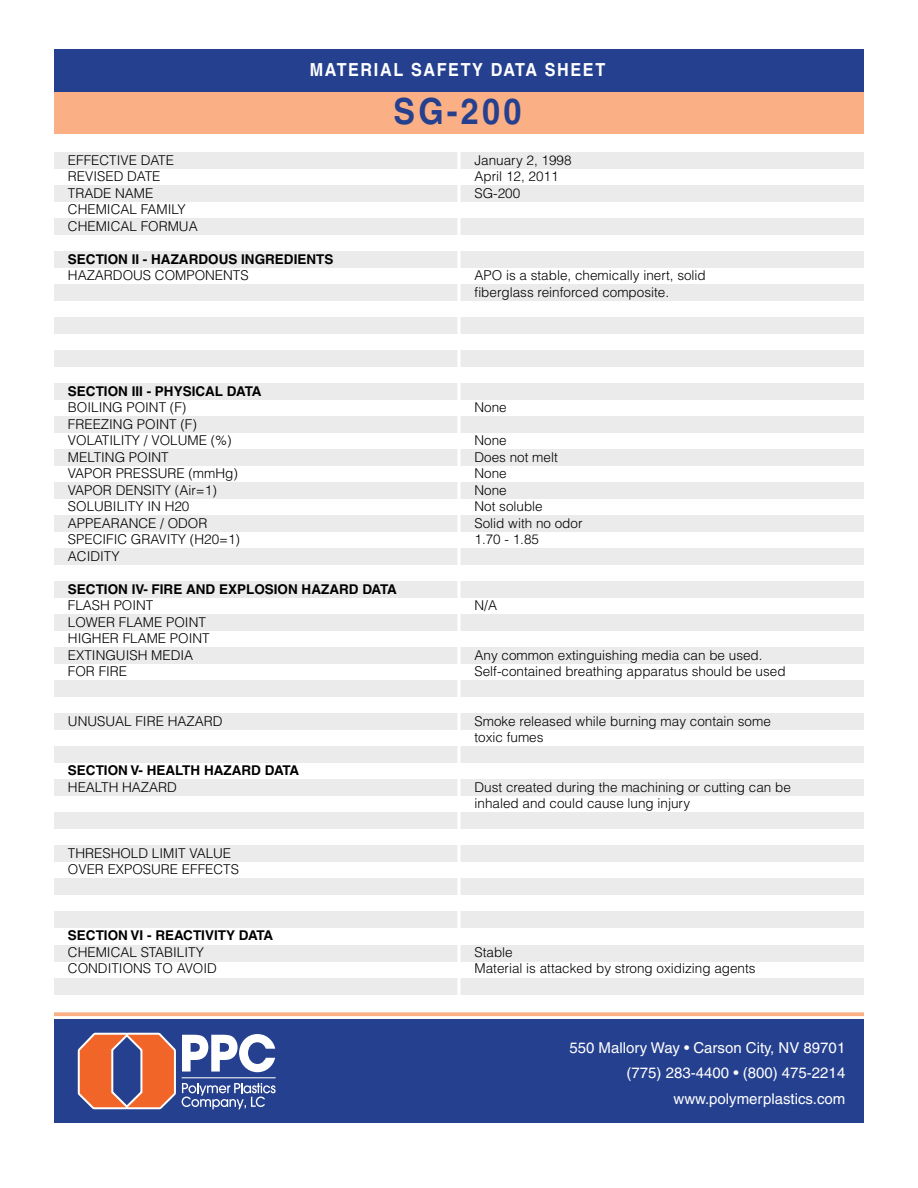
<style>
.page{position:relative;width:918px;height:1188px;background:#fff}
.page>*{position:absolute;margin:0;border:0;box-sizing:border-box;transform-origin:0 0}
.t1{font:700 36px "Helvetica LT";color:#25408f;scale:.9 1}
.t2{font:700 18px "Helvetica LT";letter-spacing:.1em;color:#fff;scale:.9 1}
.t3{font:15px/25.5px "Helvetica LT";color:#fff;text-align:right}
.t4{font:300 13.5px/16.5px "Helvetica LT";color:#000}
.t5{font:700 13.5px "Helvetica LT";color:#000}
</style>
<div class="page">
<div style="left:54px;top:91px;width:810px;height:42px;background:#faaf85"></div>
<div style="left:54px;top:152px;width:810px;height:17px;background:#ebebec"></div>
<div style="left:54px;top:449px;width:810px;height:17px;background:#ebebec"></div>
<div style="left:54px;top:812px;width:810px;height:17px;background:#ebebec"></div>
<div style="left:54px;top:285px;width:810px;height:16px;background:#ebebec"></div>
<div style="left:54px;top:582px;width:810px;height:16px;background:#ebebec"></div>
<div style="left:54px;top:945px;width:810px;height:16px;background:#ebebec"></div>
<div style="left:54px;top:978px;width:810px;height:16px;background:#ebebec"></div>
<div style="left:54px;top:218px;width:810px;height:17px;background:#ebebec"></div>
<div style="left:54px;top:515px;width:810px;height:17px;background:#ebebec"></div>
<div style="left:54px;top:878px;width:810px;height:17px;background:#ebebec"></div>
<div style="left:54px;top:351px;width:810px;height:16px;background:#ebebec"></div>
<div style="left:54px;top:647px;width:810px;height:17px;background:#ebebec"></div>
<div style="left:54px;top:185px;width:810px;height:17px;background:#ebebec"></div>
<div style="left:54px;top:482px;width:810px;height:17px;background:#ebebec"></div>
<div style="left:54px;top:845px;width:810px;height:17px;background:#ebebec"></div>
<div style="left:54px;top:318px;width:810px;height:16px;background:#ebebec"></div>
<div style="left:54px;top:615px;width:810px;height:16px;background:#ebebec"></div>
<div style="left:54px;top:251px;width:810px;height:17px;background:#ebebec"></div>
<div style="left:54px;top:548px;width:810px;height:17px;background:#ebebec"></div>
<div style="left:54px;top:911px;width:810px;height:17px;background:#ebebec"></div>
<div style="left:54px;top:383px;width:810px;height:17px;background:#ebebec"></div>
<div style="left:54px;top:746px;width:810px;height:17px;background:#ebebec"></div>
<div style="left:54px;top:680px;width:810px;height:16px;background:#ebebec"></div>
<div style="left:54px;top:416px;width:810px;height:17px;background:#ebebec"></div>
<div style="left:54px;top:779px;width:810px;height:17px;background:#ebebec"></div>
<div style="left:54px;top:713px;width:810px;height:17px;background:#ebebec"></div>
<div style="left:54px;top:49px;width:810px;height:42px;background:#25408f"></div>
<div style="left:54px;top:1019px;width:810px;height:104px;background:#25408f"></div>
<hr style="left:458px;top:148px;width:2px;height:860px;background:#fff">
<svg style="left:54px;top:1012px;width:810px;height:4px;fill:#faaf85"></svg>
<svg style="left:77px;top:1032px;width:199px;height:78px"></svg>
<h2 class="t2" style="left:310px;top:59px;width:229px">MATERIAL SAFETY DATA</h2>
<h2 class="t2" style="left:545px;top:59px;width:42px">SHEET</h2>
<h1 class="t1" style="left:394px;top:90px;width:144px">SG-200</h1>
<p class="t4" style="left:68px;top:151px;width:131px">EFFECTIVE DATE<br>REVISED DATE<br>TRADE NAME<br>CHEMICAL FAMILY<br>CHEMICAL FORMUA</p>
<p class="t5" style="left:68px;top:251px;width:267px">SECTION II - HAZARDOUS INGREDIENTS</p>
<p class="t4" style="left:68px;top:267px;width:182px">HAZARDOUS COMPONENTS</p>
<p class="t5" style="left:68px;top:383px;width:195px">SECTION III - PHYSICAL DATA</p>
<p class="t4" style="left:68px;top:399px;width:174px">BOILING POINT (F)<br>FREEZING POINT (F)<br>VOLATILITY / VOLUME (%)<br>MELTING POINT<br>VAPOR PRESSURE (mmHg)<br>VAPOR DENSITY (Air=1)<br>SOLUBILITY IN H20<br>APPEARANCE / ODOR<br>SPECIFIC GRAVITY (H20=1)<br>ACIDITY</p>
<p class="t5" style="left:68px;top:581px;width:330px">SECTION IV- FIRE AND EXPLOSION HAZARD DATA</p>
<p class="t4" style="left:68px;top:597px;width:143px">FLASH POINT<br>LOWER FLAME POINT<br>HIGHER FLAME POINT<br>EXTINGUISH MEDIA<br>FOR FIRE</p>
<p class="t4" style="left:68px;top:712px;width:156px">UNUSUAL FIRE HAZARD</p>
<p class="t5" style="left:68px;top:762px;width:233px">SECTION V- HEALTH HAZARD DATA</p>
<p class="t4" style="left:68px;top:778px;width:111px">HEALTH HAZARD</p>
<p class="t4" style="left:68px;top:844px;width:173px">THRESHOLD LIMIT VALUE<br>OVER EXPOSURE EFFECTS</p>
<p class="t5" style="left:68px;top:927px;width:207px">SECTION VI - REACTIVITY DATA</p>
<p class="t4" style="left:68px;top:943px;width:151px">CHEMICAL STABILITY<br>CONDITIONS TO AVOID</p>
<p class="t4" style="left:475px;top:152px;width:99px">January 2, 1998<br>April 12, 2011<br>SG-200</p>
<p class="t4" style="left:475px;top:267px;width:233px">APO is a stable, chemically inert, solid fiberglass reinforced composite.</p>
<p class="t4" style="left:475px;top:399px;width:34px">None</p>
<p class="t4" style="left:475px;top:432px;width:110px">None<br>Does not melt<br>None<br>None<br>Not soluble<br>Solid with no odor<br>1.70 - 1.85</p>
<p class="t4" style="left:475px;top:597px;width:24px">N/A</p>
<p class="t4" style="left:475px;top:647px;width:313px">Any common extinguishing media can be used.<br>Self-contained breathing apparatus should be used</p>
<p class="t4" style="left:475px;top:713px;width:298px">Smoke released while burning may contain some toxic fumes</p>
<p class="t4" style="left:475px;top:779px;width:318px">Dust created during the machining or cutting can be inhaled and could cause lung injury</p>
<p class="t4" style="left:475px;top:944px;width:283px">Stable<br>Material is attacked by strong oxidizing agents</p>
<p class="t3" style="left:569px;top:1034px;width:277px">550 Mallory Way • Carson City, NV 89701 (775) 283-4400 • (800) 475-2214 www.polymerplastics.com</p>
</div>
